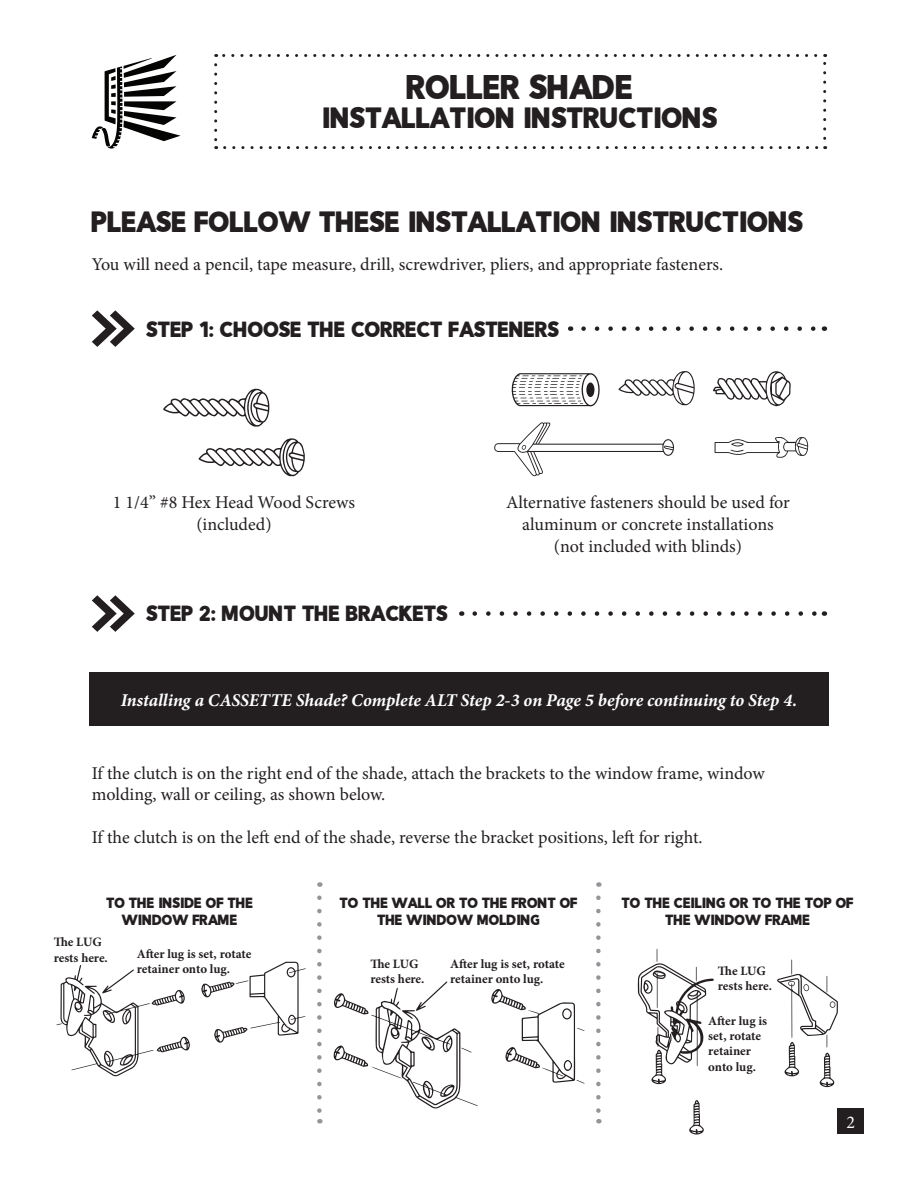
<style>
.page{position:relative;width:918px;height:1188px;background:#fff}
.page>*{position:absolute;margin:0;border:0;box-sizing:border-box;transform-origin:0 0}
.t1{font:32.7px "Sovereign";color:#231f20}
.t2{font:28.05px "Sovereign";color:#231f20}
.t3{font:21px "Sovereign";color:#231f20}
.t4{font:18px/21.6px "Minion Pro";letter-spacing:-.005em;color:#231f20;text-align:center}
.t5{font:italic 700 18px "Minion Pro";letter-spacing:-.005em;color:#fff}
.t6{font:18px "Minion Pro";color:#fff}
.t7{font:14.1px/17px "Sovereign";color:#231f20;text-align:center}
.t8{font:700 12.9px/15.5px "Minion Pro";letter-spacing:-.005em;color:#231f20}
</style>
<div class="page">
<div style="left:89px;top:673px;width:740px;height:53px;background:#231f20"></div>
<svg style="left:214px;top:65px;width:3px;height:84px"></svg>
<svg style="left:225px;top:146px;width:601px;height:3px"></svg>
<svg style="left:823px;top:54px;width:3px;height:84px"></svg>
<svg style="left:216px;top:54px;width:600px;height:3px"></svg>
<svg style="left:92px;top:55px;width:89px;height:94px"></svg>
<div style="left:838px;top:1109px;width:26px;height:25px;background:#231f20"></div>
<svg style="left:92px;top:310px;width:43px;height:37px"></svg>
<svg style="left:163px;top:388px;width:107px;height:39px"></svg>
<svg style="left:198px;top:438px;width:107px;height:38px"></svg>
<svg style="left:512px;top:373px;width:88px;height:33px"></svg>
<svg style="left:618px;top:371px;width:77px;height:34px"></svg>
<svg style="left:713px;top:371px;width:78px;height:35px"></svg>
<svg style="left:715px;top:437px;width:93px;height:21px"></svg>
<svg style="left:494px;top:422px;width:180px;height:55px"></svg>
<svg style="left:92px;top:595px;width:43px;height:37px"></svg>
<svg style="left:475px;top:611px;width:342px;height:5px"></svg>
<svg style="left:584px;top:326px;width:232px;height:5px"></svg>
<svg style="left:201px;top:962px;width:105px;height:81px"></svg>
<svg style="left:56px;top:965px;width:134px;height:112px"></svg>
<svg style="left:333px;top:981px;width:145px;height:128px"></svg>
<svg style="left:491px;top:989px;width:94px;height:95px"></svg>
<svg style="left:317px;top:898px;width:5px;height:226px"></svg>
<svg style="left:596px;top:898px;width:5px;height:226px"></svg>
<svg style="left:689px;top:1100px;width:15px;height:35px"></svg>
<svg style="left:638px;top:949px;width:76px;height:136px"></svg>
<svg style="left:777px;top:959px;width:61px;height:129px"></svg>
<p class="t1" style="left:407px;top:73px;width:228px">ROLLER SHADE</p>
<p class="t2" style="left:322px;top:106px;width:397px">INSTALLATION INSTRUCTIONS</p>
<p class="t2" style="left:92px;top:209px;width:714px">PLEASE FOLLOW THESE INSTALLATION INSTRUCTIONS</p>
<p class="t4" style="left:92px;top:254px;width:633px">You will need a pencil, tape measure, drill, screwdriver, pliers, and appropriate fasteners.</p>
<p class="t3" style="left:147px;top:320px;width:414px">STEP 1: CHOOSE THE CORRECT FASTENERS</p>
<p class="t4" style="left:113px;top:492px;width:244px">1 1/4” #8 Hex Head Wood Screws (included)</p>
<p class="t4" style="left:506px;top:492px;width:285px">Alternative fasteners should be used for aluminum or concrete installations</p>
<p class="t4" style="left:554px;top:535px;width:190px">(not included with blinds)</p>
<p class="t3" style="left:147px;top:604px;width:303px">STEP 2: MOUNT THE BRACKETS</p>
<p class="t5" style="left:121px;top:687px;width:678px">Installing a CASSETTE Shade? Complete ALT Step 2-3 on Page 5 before continuing to Step 4.</p>
<p class="t4" style="left:92px;top:762px;width:675px;text-align:left">If the clutch is on the right end of the shade, attach the brackets to the window frame, window molding, wall or ceiling, as shown below.</p>
<p class="t4" style="left:92px;top:827px;width:612px">If the clutch is on the left end of the shade, reverse the bracket positions, left for right.</p>
<p class="t7" style="left:106px;top:896px;width:149px">TO THE INSIDE OF THE</p>
<p class="t7" style="left:122px;top:913px;width:117px">WINDOW FRAME</p>
<p class="t8" style="left:54px;top:934px;width:56px">The LUG rests here.</p>
<p class="t8" style="left:137px;top:946px;width:116px">After lug is set, rotate retainer onto lug.</p>
<p class="t7" style="left:340px;top:896px;width:239px">TO THE WALL OR TO THE FRONT OF<br>THE WINDOW MOLDING</p>
<p class="t8" style="left:370px;top:956px;width:56px">The LUG rests here.</p>
<p class="t8" style="left:450px;top:956px;width:116px">After lug is set, rotate retainer onto lug.</p>
<p class="t7" style="left:622px;top:896px;width:233px">TO THE CEILING OR TO THE TOP OF<br>THE WINDOW FRAME</p>
<p class="t8" style="left:718px;top:963px;width:56px">The LUG rests here.</p>
<p class="t8" style="left:708px;top:1013px;width:60px">After lug is set, rotate retainer onto lug.</p>
<p class="t6" style="left:847px;top:1110px;width:10px">2</p>
</div>
